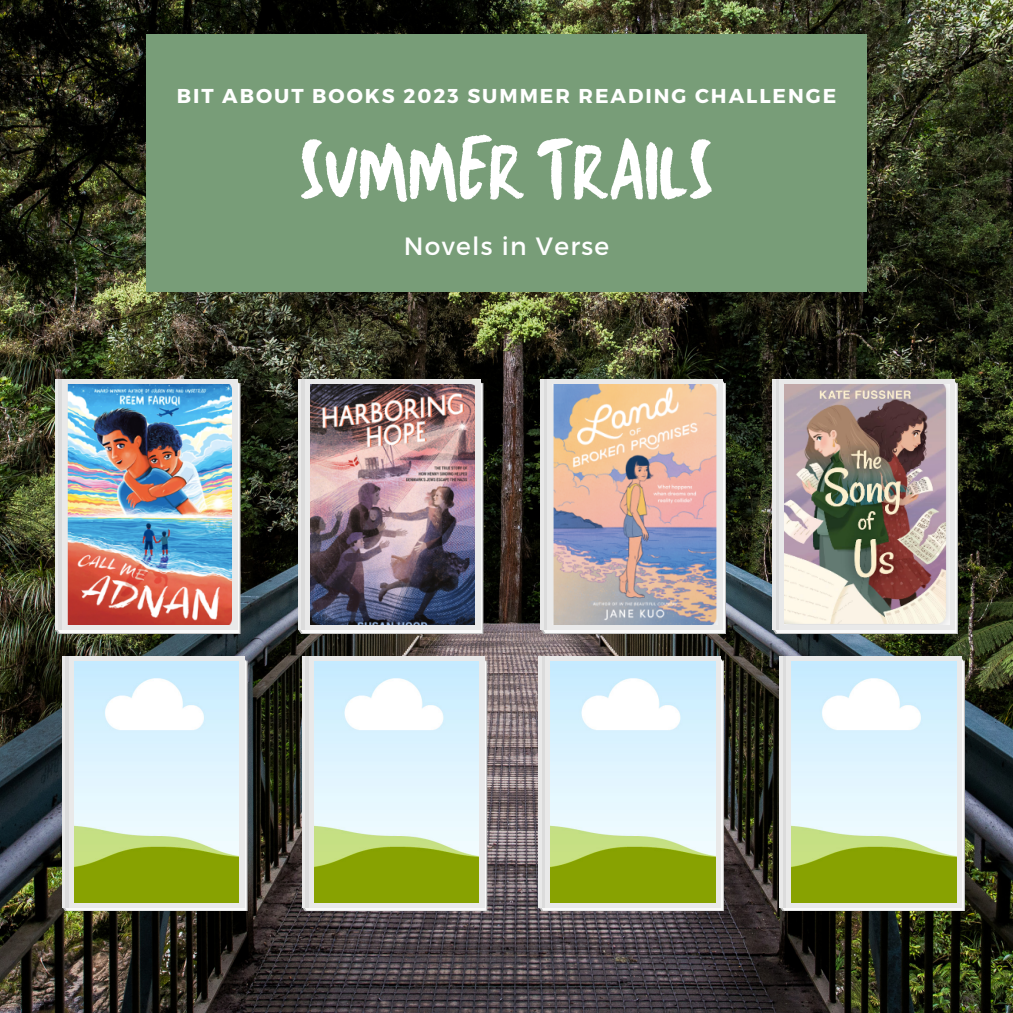
<style>
.page{position:relative;width:1013px;height:1013px;background:#fff}
.page>*{position:absolute;margin:0;border:0;box-sizing:border-box;transform-origin:0 0}
.t1{font:87.75px "TC Milo Regular";letter-spacing:-.01em;color:#fff}
.t2{font:25px "Montserrat";letter-spacing:.055em;color:#fff}
.t3{font:700 20.12px "Montserrat";letter-spacing:.1em;color:#fff}
</style>
<div class="page">
<img style="left:0;top:0;width:1012px;height:1012px">
<div style="left:146px;top:34px;width:720px;height:257px;background:#789d78"></div>
<svg style="left:57px;top:380px;width:182px;height:253px"></svg>
<div style="left:55px;top:379px;width:182px;height:251px;background:#e9e9e9"></div>
<img style="left:67px;top:384px;width:165px;height:240px">
<hr style="left:59px;top:379px;width:2px;height:251px;background:#dbdbdb">
<svg style="left:300px;top:380px;width:182px;height:253px"></svg>
<svg style="left:298px;top:379px;width:182px;height:251px;background:#dedddf"></svg>
<img style="left:310px;top:384px;width:164px;height:240px">
<hr style="left:302px;top:379px;width:2px;height:251px;background:#dbdbdb">
<svg style="left:542px;top:380px;width:183px;height:253px"></svg>
<div style="left:540px;top:379px;width:182px;height:251px;background:#e9e9e9"></div>
<img style="left:553px;top:384px;width:164px;height:240px">
<hr style="left:544px;top:379px;width:3px;height:251px;background:#dbdbdb">
<svg style="left:774px;top:380px;width:182px;height:253px"></svg>
<div style="left:772px;top:379px;width:182px;height:251px;background:#e9e9e9"></div>
<img style="left:784px;top:384px;width:165px;height:240px">
<hr style="left:776px;top:379px;width:2px;height:251px;background:#dbdbdb">
<svg style="left:64px;top:658px;width:182px;height:252px"></svg>
<div style="left:62px;top:656px;width:182px;height:251px;background:#e9e9e9"></div>
<img style="left:74px;top:661px;width:165px;height:241px">
<hr style="left:66px;top:656px;width:2px;height:251px;background:#dbdbdb">
<svg style="left:540px;top:658px;width:183px;height:252px"></svg>
<div style="left:538px;top:656px;width:182px;height:251px;background:#e9e9e9"></div>
<img style="left:551px;top:661px;width:164px;height:241px">
<hr style="left:542px;top:656px;width:3px;height:251px;background:#dbdbdb">
<svg style="left:304px;top:658px;width:182px;height:252px"></svg>
<div style="left:302px;top:656px;width:182px;height:251px;background:#e9e9e9"></div>
<img style="left:314px;top:661px;width:164px;height:241px">
<hr style="left:305px;top:656px;width:3px;height:251px;background:#dbdbdb">
<svg style="left:781px;top:658px;width:182px;height:252px"></svg>
<div style="left:779px;top:656px;width:182px;height:251px;background:#e9e9e9"></div>
<img style="left:791px;top:661px;width:165px;height:241px">
<hr style="left:783px;top:656px;width:2px;height:251px;background:#dbdbdb">
<p class="t3" style="left:177px;top:83px;width:661px">BIT ABOUT BOOKS 2023 SUMMER READING CHALLENGE</p>
<p class="t1" style="left:299px;top:111px;width:416px">SUMMER TRAILS</p>
<p class="t2" style="left:404px;top:229px;width:207px">Novels in Verse</p>
</div>
